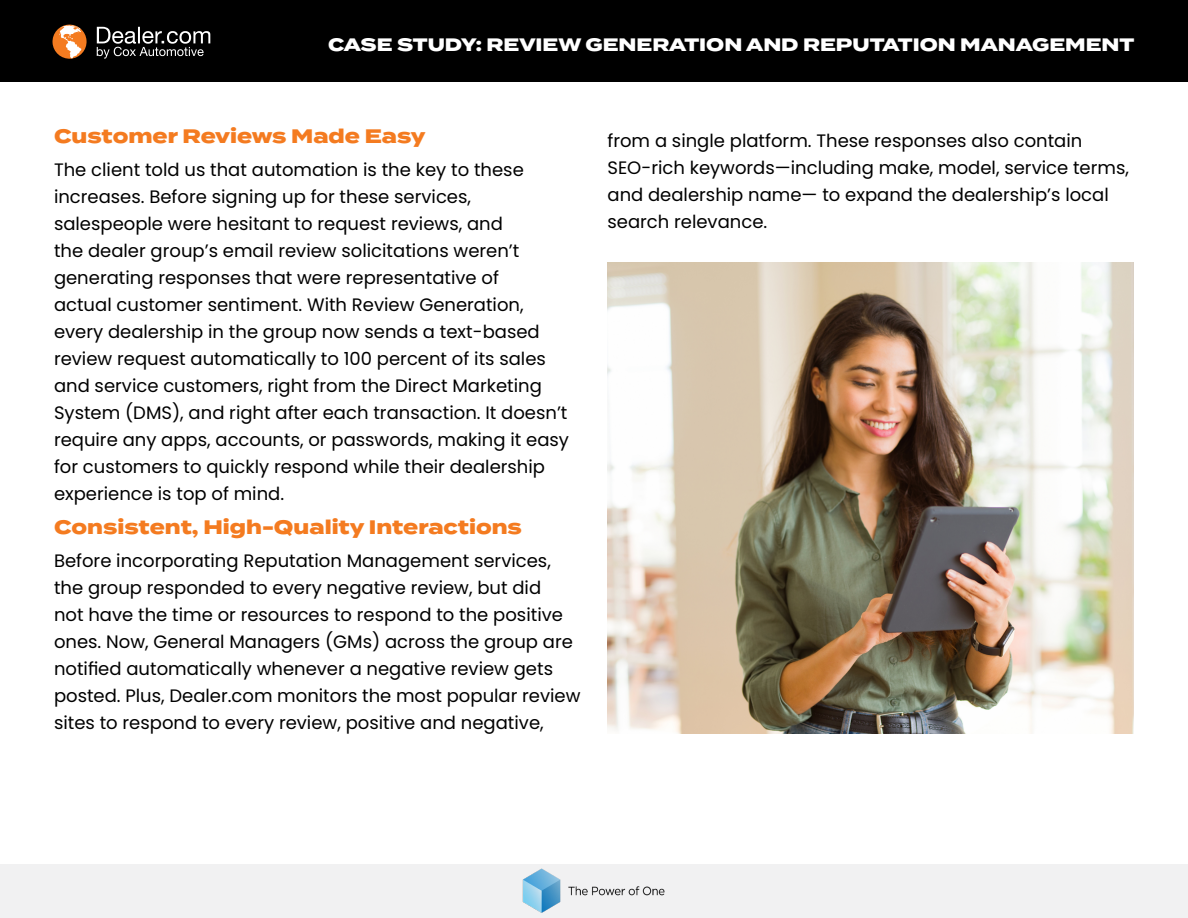
<style>
.page{position:relative;width:1188px;height:918px;background:#fff}
.page>*{position:absolute;margin:0;border:0;box-sizing:border-box;transform-origin:0 0}
.t1{font:800 19.5px "Termina";color:#f47b20}
.t2{font:18px/27px "Poppins";color:#000}
.t3{font:800 18px "Termina";color:#fff}
</style>
<div class="page">
<div style="left:0;top:864px;width:1188px;height:54px;background:#f1f1f2"></div>
<img style="left:522px;top:869px;width:143px;height:43px">
<div style="left:0;top:0;width:1188px;height:82px;background:#000"></div>
<svg style="left:97px;top:27px;width:113px;height:32px"></svg>
<svg style="left:52px;top:24px;width:35px;height:35px"></svg>
<img style="left:608px;top:262px;width:526px;height:472px">
<p class="t3" style="left:328px;top:32px;width:808px">CASE STUDY: REVIEW GENERATION AND REPUTATION MANAGEMENT</p>
<p class="t1" style="left:54px;top:122px;width:373px">Customer Reviews Made Easy</p>
<p class="t2" style="left:54px;top:156px;width:517px">The client told us that automation is the key to these increases. Before signing up for these services, salespeople were hesitant to request reviews, and<br>the dealer group’s email review solicitations weren’t generating responses that were representative of<br>actual customer sentiment. With Review Generation, every dealership in the group now sends a text-based review request automatically to 100 percent of its sales and service customers, right from the Direct Marketing System (DMS), and right after each transaction. It doesn’t require any apps, accounts, or passwords, making it easy for customers to quickly respond while their dealership experience is top of mind.</p>
<p class="t1" style="left:54px;top:513px;width:469px">Consistent, High-Quality Interactions</p>
<p class="t2" style="left:54px;top:547px;width:528px">Before incorporating Reputation Management services, the group responded to every negative review, but did<br>not have the time or resources to respond to the positive ones. Now, General Managers (GMs) across the group are notified automatically whenever a negative review gets posted. Plus, Dealer.com monitors the most popular review sites to respond to every review, positive and negative,</p>
<p class="t2" style="left:608px;top:127px;width:523px">from a single platform. These responses also contain SEO-rich keywords—including make, model, service terms, and dealership name— to expand the dealership’s local search relevance.</p>
</div>
